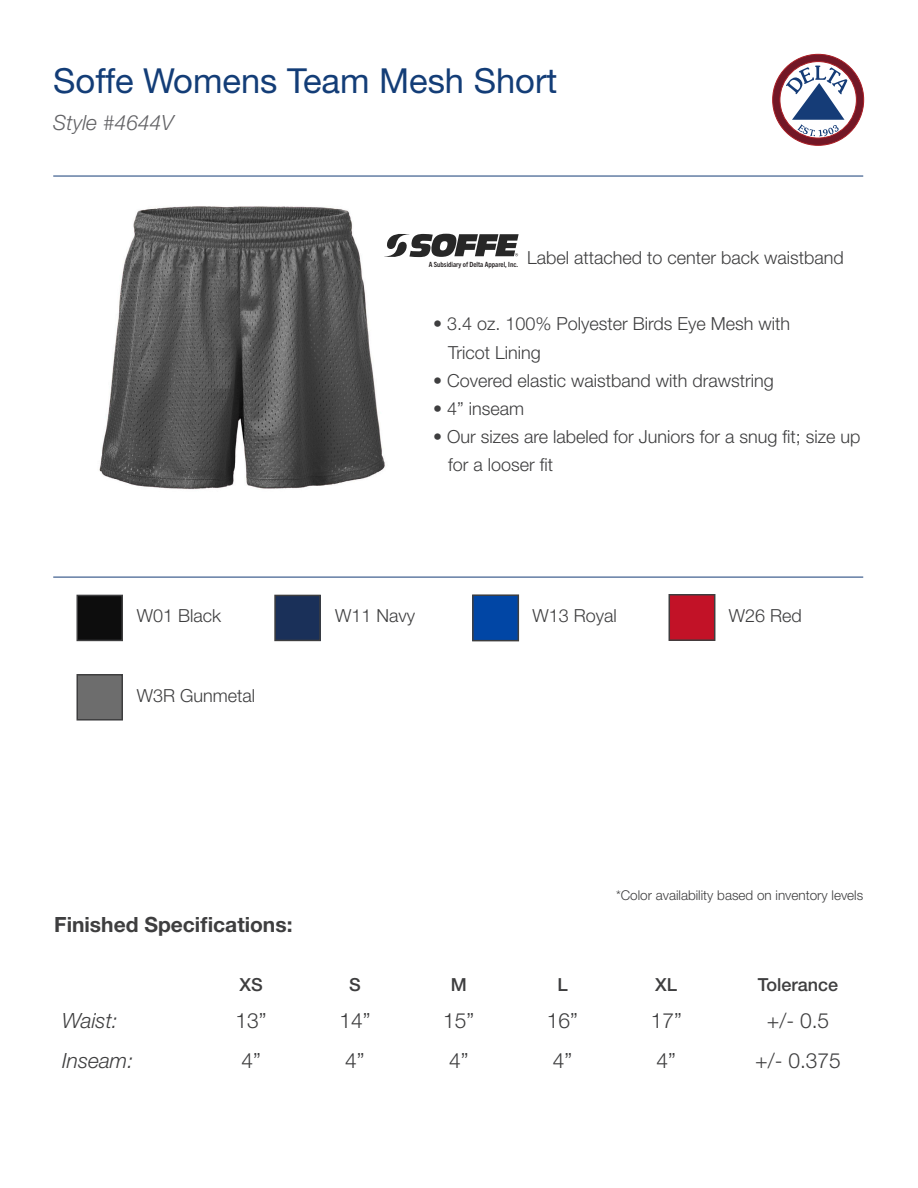
<style>
.page{position:relative;width:918px;height:1188px;background:#fff}
.page>*{position:absolute;margin:0;border:0;box-sizing:border-box;transform-origin:0 0}
.t1{font:34.5px "Helvetica Neue LT Std";color:#133d77}
.t2{font:300 21px "Helvetica Neue LT Std";color:#3e3e3f}
.t3{font:700 21px "Helvetica Neue LT Std";color:#3e3e3f}
.t4{font:italic 300 21px "Helvetica Neue LT Std";color:#3e3e3f}
.t5{font:italic 300 21px "Helvetica Neue LT Std";color:#636366}
.t6{font:300 18px "Helvetica Neue LT Std";color:#3e3e3f}
.t7{font:500 18px "Helvetica Neue LT Std";color:#3e3e3f}
.t8{font:300 13.5px "Helvetica Neue LT Std";color:#3e3e3f}
.t9{font:700 condensed 7.2px "Trade Gothic Next LT Pro";color:#231f20}
</style>
<div class="page">
<img style="left:99px;top:206px;width:301px;height:284px">
<svg style="left:772px;top:54px;width:92px;height:92px"></svg>
<hr style="left:53px;top:577px;width:810px;height:1px;background:#153c77">
<hr style="left:53px;top:176px;width:810px;height:1px;background:#153c77">
<svg style="left:384px;top:234px;width:135px;height:23px"></svg>
<div style="left:672px;top:597px;width:40px;height:41px;background:#c21227"></div>
<div style="left:669px;top:594px;width:46px;height:47px;border:2px solid #3e3e3f"></div>
<div style="left:475px;top:597px;width:41px;height:41px;background:#0146a5"></div>
<div style="left:472px;top:594px;width:47px;height:47px;border:2px solid #3e3e3f"></div>
<div style="left:277px;top:598px;width:41px;height:40px;background:#1a3059"></div>
<div style="left:274px;top:595px;width:47px;height:46px;border:2px solid #3e3e3f"></div>
<div style="left:79px;top:598px;width:41px;height:40px;background:#0d0d0d"></div>
<div style="left:76px;top:595px;width:47px;height:46px;border:2px solid #3e3e3f"></div>
<div style="left:76px;top:674px;width:47px;height:47px;border:2px solid #3e3e3f"></div>
<p class="t1" style="left:53px;top:60px;width:506px">Soffe Womens Team Mesh Short</p>
<p class="t5" style="left:53px;top:110px;width:122px">Style #4644V</p>
<p class="t9" style="left:429px;top:259px;width:91px">A Subsidiary of Delta Apparel, Inc.</p>
<p class="t6" style="left:527px;top:247px;width:318px">Label attached to center back waistband</p>
<p class="t6" style="left:137px;top:605px;width:86px">W01 Black</p>
<p class="t6" style="left:137px;top:685px;width:120px">W3R Gunmetal</p>
<p class="t6" style="left:433px;top:313px;width:359px">• 3.4 oz. 100% Polyester Birds Eye Mesh with</p>
<p class="t6" style="left:448px;top:341px;width:94px">Tricot Lining</p>
<p class="t6" style="left:433px;top:369px;width:342px">• Covered elastic waistband with drawstring</p>
<p class="t6" style="left:433px;top:398px;width:93px">• 4” inseam</p>
<p class="t6" style="left:433px;top:426px;width:429px">• Our sizes are labeled for Juniors for a snug fit; size up</p>
<p class="t6" style="left:448px;top:454px;width:107px">for a looser fit</p>
<p class="t6" style="left:335px;top:605px;width:82px">W11 Navy</p>
<p class="t6" style="left:532px;top:605px;width:86px">W13 Royal</p>
<p class="t6" style="left:729px;top:605px;width:75px">W26 Red</p>
<p class="t3" style="left:54px;top:912px;width:240px">Finished Specifications:</p>
<p class="t8" style="left:616px;top:887px;width:249px">*Color availability based on inventory levels</p>
<p class="t4" style="left:62px;top:1008px;width:57px">Waist:</p>
<p class="t4" style="left:62px;top:1048px;width:73px">Inseam:</p>
<p class="t7" style="left:239px;top:974px;width:25px">XS</p>
<p class="t7" style="left:349px;top:974px;width:13px">S</p>
<p class="t7" style="left:451px;top:974px;width:18px">M</p>
<p class="t7" style="left:557px;top:974px;width:12px">L</p>
<p class="t7" style="left:655px;top:974px;width:23px">XL</p>
<p class="t7" style="left:758px;top:974px;width:82px">Tolerance</p>
<p class="t2" style="left:236px;top:1008px;width:33px">13”</p>
<p class="t2" style="left:241px;top:1048px;width:21px">4”</p>
<p class="t2" style="left:339px;top:1008px;width:33px">14”</p>
<p class="t2" style="left:345px;top:1048px;width:21px">4”</p>
<p class="t2" style="left:443px;top:1008px;width:33px">15”</p>
<p class="t2" style="left:449px;top:1048px;width:21px">4”</p>
<p class="t2" style="left:547px;top:1008px;width:33px">16”</p>
<p class="t2" style="left:553px;top:1048px;width:21px">4”</p>
<p class="t2" style="left:651px;top:1008px;width:33px">17”</p>
<p class="t2" style="left:657px;top:1048px;width:21px">4”</p>
<p class="t2" style="left:767px;top:1008px;width:64px">+/- 0.5</p>
<p class="t2" style="left:755px;top:1048px;width:87px">+/- 0.375</p>
</div>
